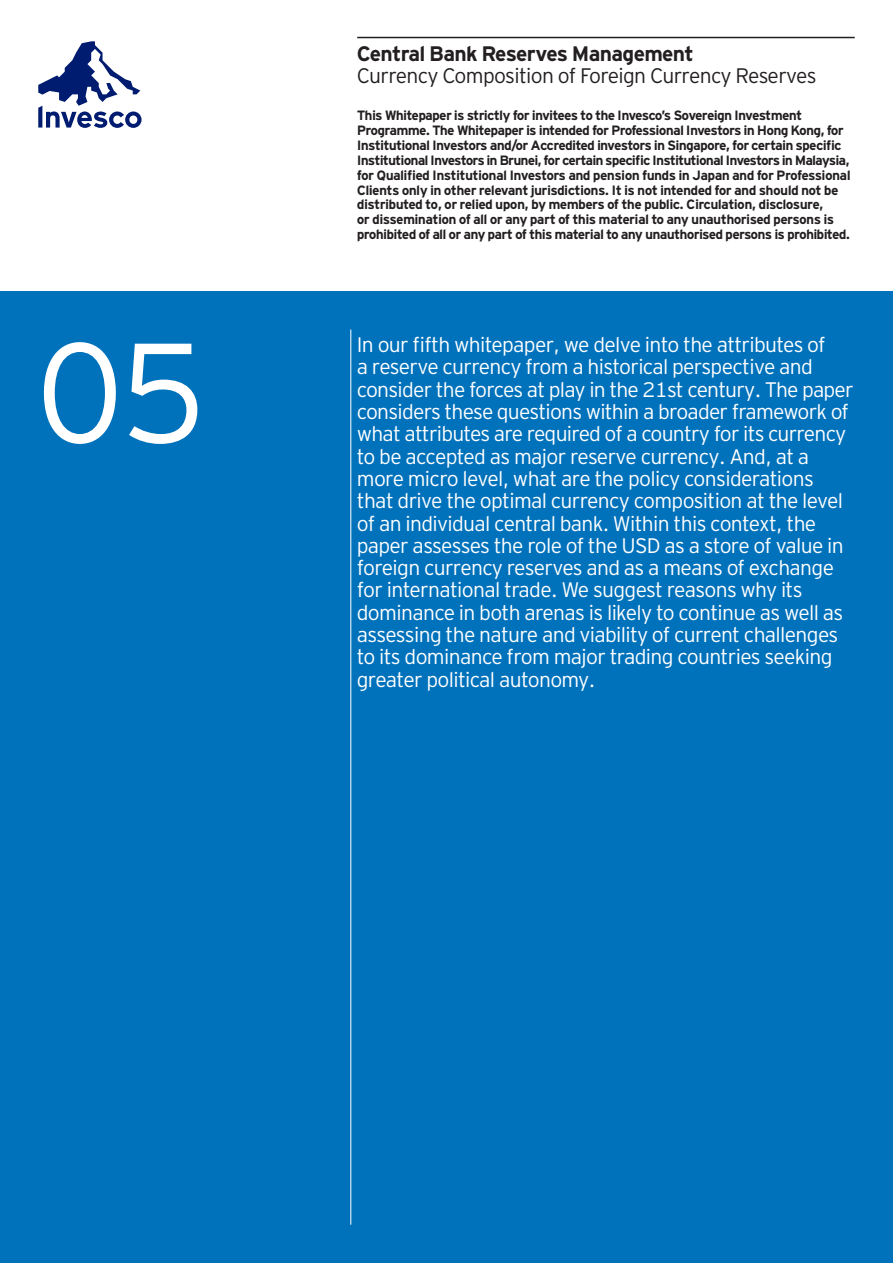
<style>
.page{position:relative;width:893px;height:1263px;background:#fff}
.page>*{position:absolute;margin:0;border:0;box-sizing:border-box;transform-origin:0 0}
.t1{font:300 141px "Invesco Interstate";color:#fff}
.t2{font:300 21px/22.4px "Invesco Interstate";color:#fff}
.t3{font:300 21px "Invesco Interstate";color:#231f20}
.t4{font:700 21px "Invesco Interstate";color:#231f20}
.t5{font:700 13.5px/14.9px "Invesco Interstate";letter-spacing:-.01em;color:#231f20}
</style>
<div class="page">
<div style="left:0;top:291px;width:893px;height:972px;background:#0072bc"></div>
<hr style="left:350px;top:330px;width:1px;height:895px;background:#fff">
<hr style="left:357px;top:37px;width:498px;height:1px;background:#231f20">
<svg style="left:38px;top:41px;width:104px;height:87px"></svg>
<p class="t4" style="left:357px;top:40px;width:338px">Central Bank Reserves Management</p>
<p class="t3" style="left:357px;top:63px;width:460px">Currency Composition of Foreign Currency Reserves</p>
<p class="t5" style="left:357px;top:108px;width:495px">This Whitepaper is strictly for invitees to the Invesco’s Sovereign Investment Programme. The Whitepaper is intended for Professional Investors in Hong Kong, for Institutional Investors and/or Accredited investors in Singapore, for certain specific Institutional Investors in Brunei, for certain specific Institutional Investors in Malaysia, for Qualified Institutional Investors and pension funds in Japan and for Professional Clients only in other relevant jurisdictions. It is not intended for and should not be distributed to, or relied upon, by members of the public. Circulation, disclosure,<br>or dissemination of all or any part of this material to any unauthorised persons is prohibited of all or any part of this material to any unauthorised persons is prohibited.</p>
<h1 class="t1" style="left:38px;top:307px;width:168px">05</h1>
<p class="t2" style="left:357px;top:333px;width:498px">In our fifth whitepaper, we delve into the attributes of<br>a reserve currency from a historical perspective and consider the forces at play in the 21st century. The paper considers these questions within a broader framework of what attributes are required of a country for its currency to be accepted as major reserve currency. And, at a more micro level, what are the policy considerations that drive the optimal currency composition at the level of an individual central bank. Within this context, the paper assesses the role of the USD as a store of value in foreign currency reserves and as a means of exchange for international trade. We suggest reasons why its dominance in both arenas is likely to continue as well as assessing the nature and viability of current challenges to its dominance from major trading countries seeking greater political autonomy.</p>
</div>
